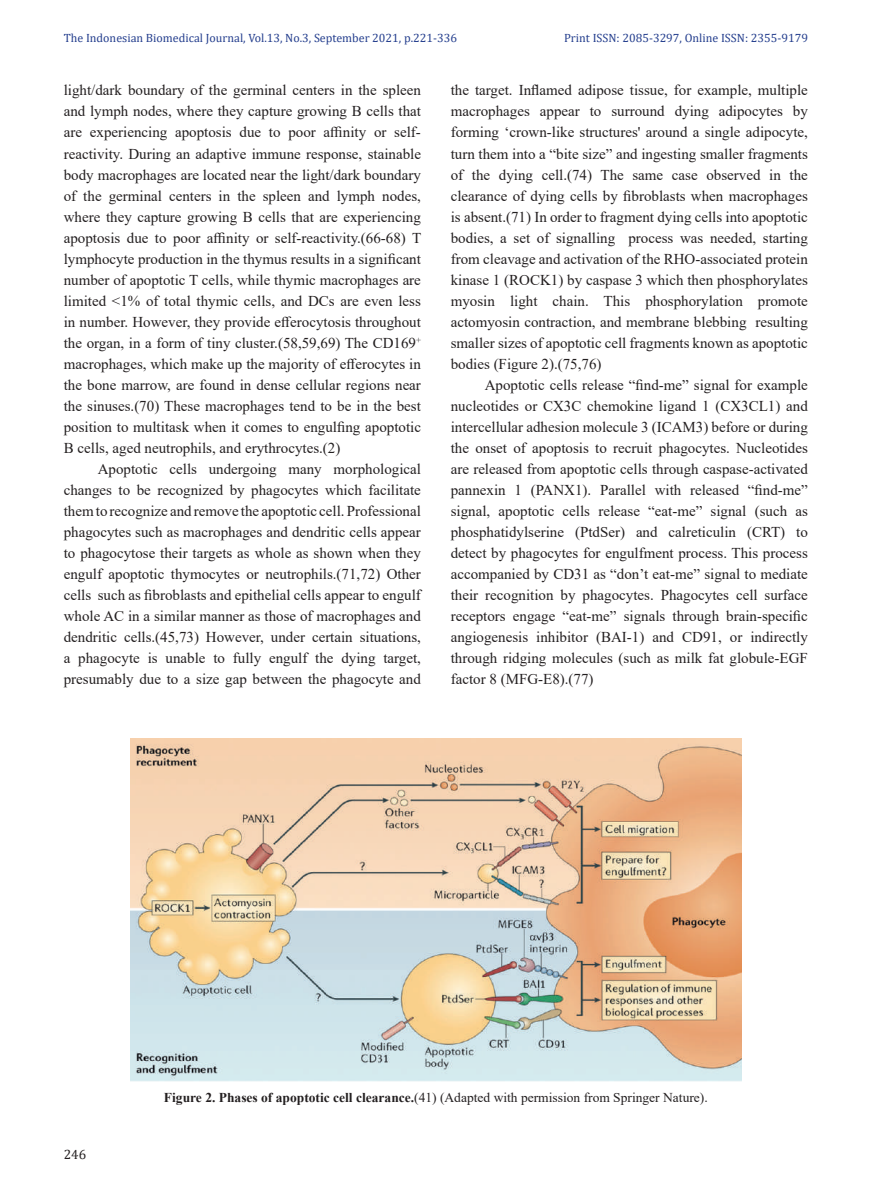
<style>
.page{position:relative;width:893px;height:1191px;background:#fff}
.page>*{position:absolute;margin:0;border:0;box-sizing:border-box;transform-origin:0 0}
.t1{font:15px/21px "Times New Roman";color:#231f20;text-align:justify}
.t2{font:13.5px "Times New Roman";color:#231f20}
.t3{font:13.5px "Cambria";color:#231f20}
.t4{font:12px "Cambria";color:#253f8e}
.s1{font-weight:700}
</style>
<div class="page">
<img style="left:130px;top:739px;width:611px;height:342px">
<p class="t4" style="left:64px;top:31px;width:395px">The Indonesian Biomedical Journal, Vol.13, No.3, September 2021, p.221-336</p>
<p class="t4" style="left:564px;top:31px;width:245px">Print ISSN: 2085-3297, Online ISSN: 2355-9179</p>
<p class="t1" style="left:64px;top:79px;width:359px">light/dark boundary of the germinal centers in the spleen and lymph nodes, where they capture growing B cells that are experiencing apoptosis due to poor affinity or self&shy;reactivity. During an adaptive immune response, stainable body macrophages are located near the light/dark boundary of the germinal centers in the spleen and lymph nodes, where they capture growing B cells that are experiencing apoptosis due to poor affinity or self-reactivity.(66-68) T lymphocyte production in the thymus results in a significant number of apoptotic T cells, while thymic macrophages are limited &lt;1% of total thymic cells, and DCs are even less in number. However, they provide efferocytosis throughout the organ, in a form of tiny cluster.(58,59,69) The CD169<sup>+ </sup>macrophages, which make up the majority of efferocytes in the bone marrow, are found in dense cellular regions near the sinuses.(70) These macrophages tend to be in the best position to multitask when it comes to engulfing apoptotic B cells, aged neutrophils, and erythrocytes.(2)</p>
<p class="t1" style="left:64px;top:457px;width:359px;text-indent:34px">Apoptotic cells undergoing many morphological changes to be recognized by phagocytes which facilitate them to recognize and remove the apoptotic cell. Professional phagocytes such as macrophages and dendritic cells appear to phagocytose their targets as whole as shown when they engulf apoptotic thymocytes or neutrophils.(71,72) Other cells such as fibroblasts and epithelial cells appear to engulf whole AC in a similar manner as those of macrophages and dendritic cells.(45,73) However, under certain situations, a phagocyte is unable to fully engulf the dying target, presumably due to a size gap between the phagocyte and</p>
<p class="t1" style="left:451px;top:79px;width:359px">the target. Inflamed adipose tissue, for example, multiple macrophages appear to surround dying adipocytes by forming ‘crown-like structures' around a single adipocyte, turn them into a “bite size” and ingesting smaller fragments of the dying cell.(74) The same case observed in the clearance of dying cells by fibroblasts when macrophages is absent.(71) In order to fragment dying cells into apoptotic bodies, a set of signalling process was needed, starting from cleavage and activation of the RHO-associated protein kinase 1 (ROCK1) by caspase 3 which then phosphorylates myosin light chain. This phosphorylation promote actomyosin contraction, and membrane blebbing resulting smaller sizes of apoptotic cell fragments known as apoptotic bodies (Figure 2).(75,76)</p>
<p class="t1" style="left:451px;top:373px;width:359px;text-indent:34px">Apoptotic cells release “find-me” signal for example nucleotides or CX3C chemokine ligand 1 (CX3CL1) and intercellular adhesion molecule 3 (ICAM3) before or during the onset of apoptosis to recruit phagocytes. Nucleotides are released from apoptotic cells through caspase-activated pannexin 1 (PANX1). Parallel with released “find-me” signal, apoptotic cells release “eat-me” signal (such as phosphatidylserine (PtdSer) and calreticulin (CRT) to detect by phagocytes for engulfment process. This process accompanied by CD31 as “don’t eat-me” signal to mediate their recognition by phagocytes. Phagocytes cell surface receptors engage “eat-me” signals through brain-specific angiogenesis inhibitor (BAI-1) and CD91, or indirectly through ridging molecules (such as milk fat globule-EGF factor 8 (MFG-E8).(77)</p>
<p class="t3" style="left:64px;top:1146px;width:24px">246</p>
<p class="t2" style="left:164px;top:1088px;width:545px"><span class="s1">Figure 2. Phases of apoptotic cell clearance.</span>(41) (Adapted with permission from Springer Nature).</p>
</div>
